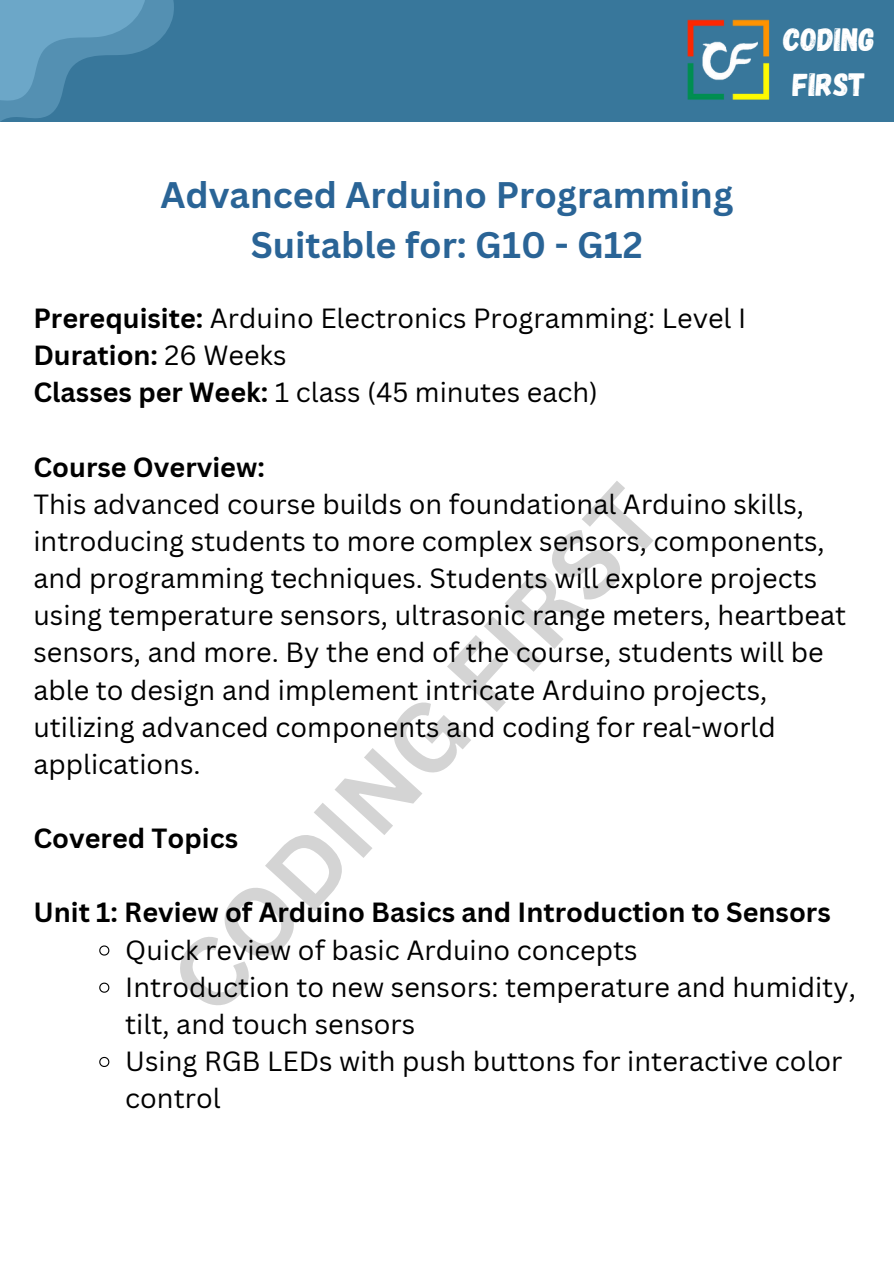
<style>
.page{position:relative;width:894px;height:1264px;background:#fff}
.page>*{position:absolute;margin:0;border:0;box-sizing:border-box;transform-origin:0 0}
.t1{font:700 94.5px "Canva Sans";color:#000}
.t2{font:700 36px/49.5px "Canva Sans";color:#2a6496;text-align:center}
.t3{font:32.25px/45px "Gagalin";color:#fff}
.t4{font:27px/37.2px "Canva Sans";color:#000}
.t5{font:700 27px "Canva Sans";color:#000}
.s1{font-weight:700}
.s2{font-weight:400}
</style>
<div class="page">
<div style="left:0;top:0;width:893px;height:121px;background:#38779b"></div>
<svg style="left:0;top:0;width:174px;height:122px"></svg>
<img style="left:687px;top:19px;width:83px;height:81px">
<svg style="left:99px;top:945px;width:11px;height:11px"></svg>
<svg style="left:99px;top:982px;width:11px;height:11px"></svg>
<svg style="left:99px;top:1056px;width:11px;height:11px"></svg>
<p class="t2" style="left:160px;top:170px;width:574px">Advanced Arduino Programming<br>Suitable for: G10 - G12</p>
<h3 class="t4" style="left:33px;top:299px;width:714px"><span class="s1">Prerequisite:</span> Arduino Electronics Programming: Level I</h3>
<h2 class="t5" style="left:33px;top:336px;width:254px">Duration: <span class="s2">26 Weeks</span></h2>
<p class="t4" style="left:33px;top:373px;width:566px"><span class="s1">Classes per Week:</span> 1 class (45 minutes each)</p>
<p class="t3" style="left:783px;top:15px;width:93px">CODING<br>FIRST</p>
<p class="t5" style="left:33px;top:448px;width:233px">Course Overview:</p>
<p class="t4" style="left:33px;top:484px;width:814px">This advanced course builds on foundational Arduino skills, introducing students to more complex sensors, components, and programming techniques. Students will explore projects using temperature sensors, ultrasonic range meters, heartbeat sensors, and more. By the end of the course, students will be able to design and implement intricate Arduino projects, utilizing advanced components and coding for real-world applications.</p>
<h1 class="t1" style="left:141px;top:954px;width:673px;rotate:-48deg">CODING FIRST</h1>
<p class="t5" style="left:33px;top:819px;width:206px">Covered Topics</p>
<p class="t5" style="left:33px;top:893px;width:798px">Unit 1: Review of Arduino Basics and Introduction to Sensors</p>
<h4 class="t4" style="left:125px;top:930px;width:514px">Quick review of basic Arduino concepts</h4>
<h4 class="t4" style="left:125px;top:967px;width:732px">Introduction to new sensors: temperature and humidity, tilt, and touch sensors</h4>
<p class="t4" style="left:125px;top:1041px;width:718px">Using RGB LEDs with push buttons for interactive color control</p>
</div>
